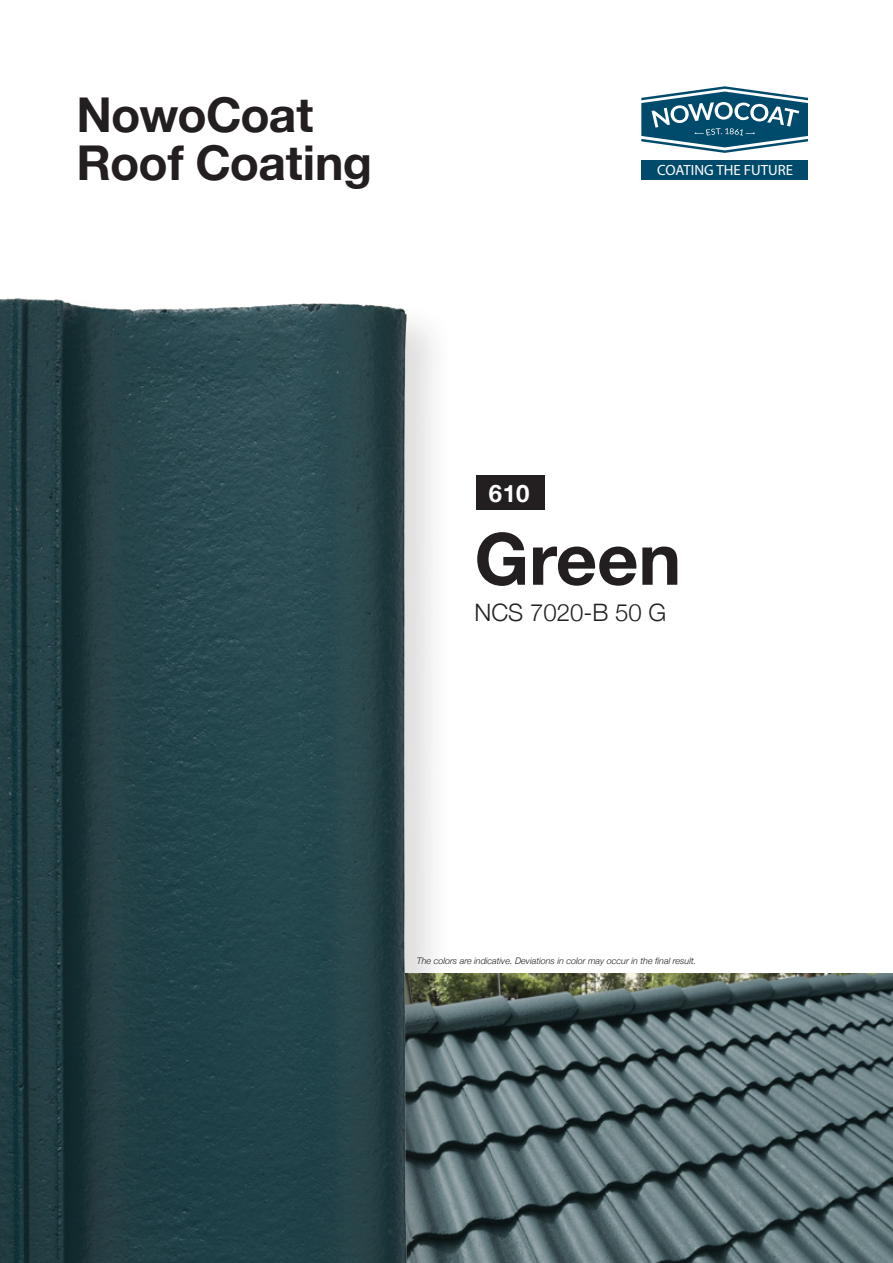
<style>
.page{position:relative;width:893px;height:1263px;background:#fff}
.page>*{position:absolute;margin:0;border:0;box-sizing:border-box;transform-origin:0 0}
.t1{font:700 72px "Helvetica Neue";color:#231f20}
.t2{font:700 48px/48px "Helvetica Neue";letter-spacing:-.02em;color:#231f20}
.t3{font:300 24px "Helvetica Neue";color:#231f20}
.t4{font:700 24px "Helvetica Neue";color:#fff}
.t5{font:14.85px "Myriad Pro";color:#fff}
.t6{font:italic 300 9px "Helvetica Neue";color:#231f20}
</style>
<div class="page">
<svg style="left:641px;top:86px;width:167px;height:67px"></svg>
<div style="left:641px;top:160px;width:167px;height:20px;background:#004b6c"></div>
<img style="left:456px;top:973px;width:437px;height:290px">
<div style="left:477px;top:476px;width:68px;height:34px;background:#231f20"></div>
<div style="left:0;top:291px;width:456px;height:972px;background:#231f20;opacity:.15"></div>
<img style="left:0;top:298px;width:407px;height:965px">
<h2 class="t2" style="left:77px;top:92px;width:297px">NowoCoat<br>Roof Coating</h2>
<h3 class="t5" style="left:657px;top:161px;width:137px">COATING THE FUTURE</h3>
<p class="t4" style="left:489px;top:474px;width:42px">610</p>
<p class="t1" style="left:474px;top:503px;width:208px">Green</p>
<p class="t3" style="left:474px;top:593px;width:193px">NCS 7020-B 50 G</p>
<p class="t6" style="left:417px;top:954px;width:281px">The colors are indicative. Deviations in color may occur in the final result.</p>
</div>
